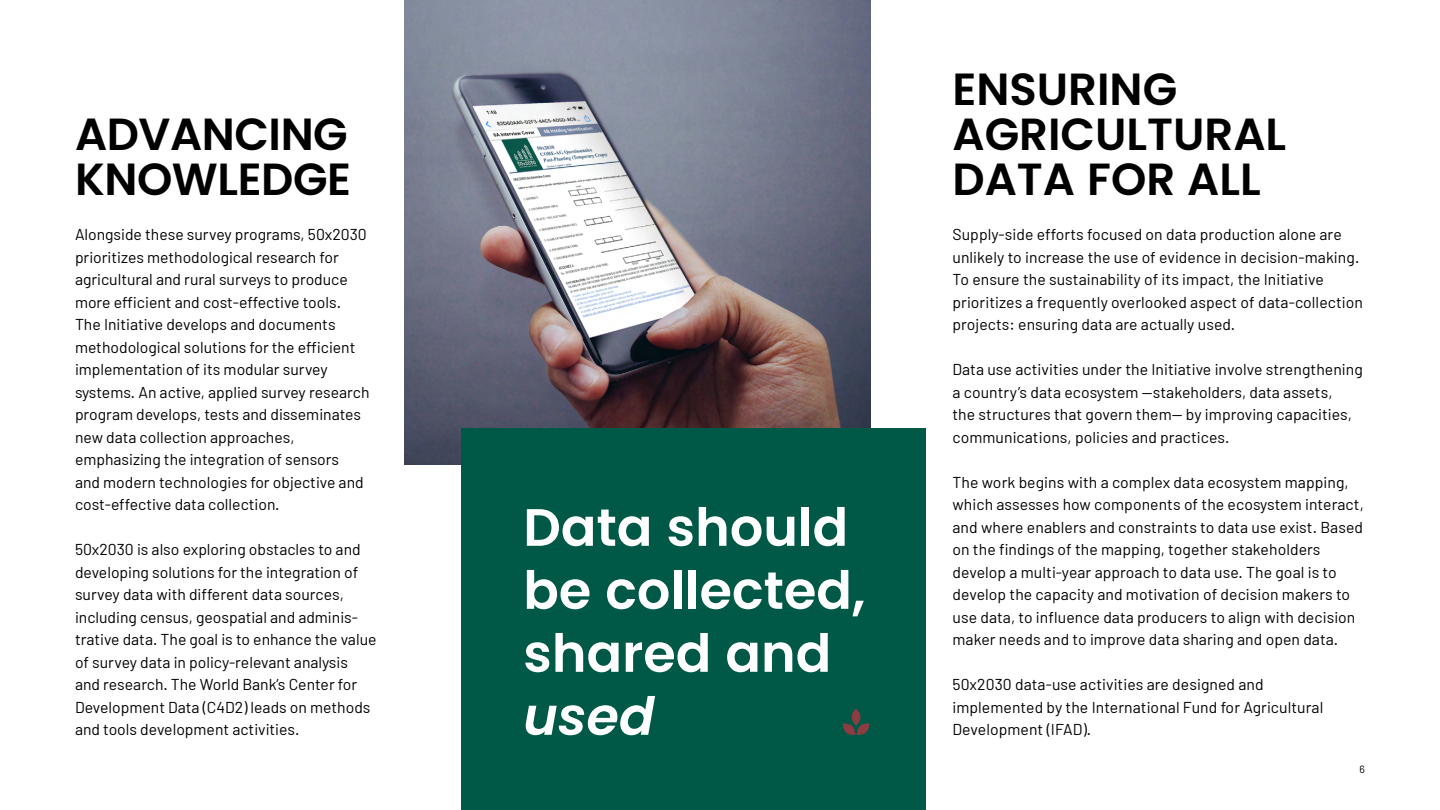
<style>
.page{position:relative;width:1440px;height:810px;background:#fff}
.page>*{position:absolute;margin:0;border:0;box-sizing:border-box;transform-origin:0 0}
.t1{font:600 52.5px/63px "Poppins";color:#fff}
.t2{font:italic 600 52.5px "Poppins";color:#fff}
.t3{font:600 45px/45px "Poppins";color:#000}
.t4{font:15.75px/22.5px "Barlow";color:#000}
.t5{font:10.5px "Barlow";color:#000}
</style>
<div class="page">
<img style="left:404px;top:0;width:467px;height:465px">
<div style="left:461px;top:428px;width:465px;height:382px;background:#005847"></div>
<svg style="left:843px;top:709px;width:26px;height:26px"></svg>
<h2 class="t3" style="left:75px;top:112px;width:278px">ADVANCING<br>KNOWLEDGE</h2>
<p class="t4" style="left:75px;top:223px;width:296px">Alongside these survey programs, 50x2030 prioritizes methodological research for agricultural and rural surveys to produce more efficient and cost-effective tools.<br>The Initiative develops and documents methodological solutions for the efficient implementation of its modular survey systems. An active, applied survey research program develops, tests and disseminates new data collection approaches, emphasizing the integration of sensors<br>and modern technologies for objective and cost-effective data collection.</p>
<p class="t4" style="left:75px;top:538px;width:303px">50x2030 is also exploring obstacles to and developing solutions for the integration of survey data with different data sources, including census, geospatial and adminis&shy;trative data. The goal is to enhance the value of survey data in policy-relevant analysis and research. The World Bank’s Center for Development Data (C4D2) leads on methods and tools development activities.</p>
<h1 class="t1" style="left:523px;top:496px;width:344px">Data should be collected, shared and</h1>
<h1 class="t2" style="left:523px;top:686px;width:133px">used</h1>
<h2 class="t3" style="left:952px;top:67px;width:335px">ENSURING<br>AGRICULTURAL<br>DATA FOR ALL</h2>
<p class="t4" style="left:952px;top:223px;width:412px">Supply-side efforts focused on data production alone are unlikely to increase the use of evidence in decision-making.<br>To ensure the sustainability of its impact, the Initiative prioritizes a frequently overlooked aspect of data-collection projects: ensuring data are actually used.</p>
<p class="t4" style="left:952px;top:358px;width:412px">Data use activities under the Initiative involve strengthening a country’s data ecosystem —stakeholders, data assets,<br>the structures that govern them— by improving capacities, communications, policies and practices.</p>
<p class="t4" style="left:952px;top:470px;width:413px">The work begins with a complex data ecosystem mapping, which assesses how components of the ecosystem interact, and where enablers and constraints to data use exist. Based on the findings of the mapping, together stakeholders develop a multi-year approach to data use. The goal is to develop the capacity and motivation of decision makers to use data, to influence data producers to align with decision maker needs and to improve data sharing and open data.</p>
<p class="t4" style="left:952px;top:673px;width:372px">50x2030 data-use activities are designed and implemented by the International Fund for Agricultural<br>Development (IFAD).</p>
<p class="t5" style="left:1360px;top:762px;width:7px">6</p>
</div>
